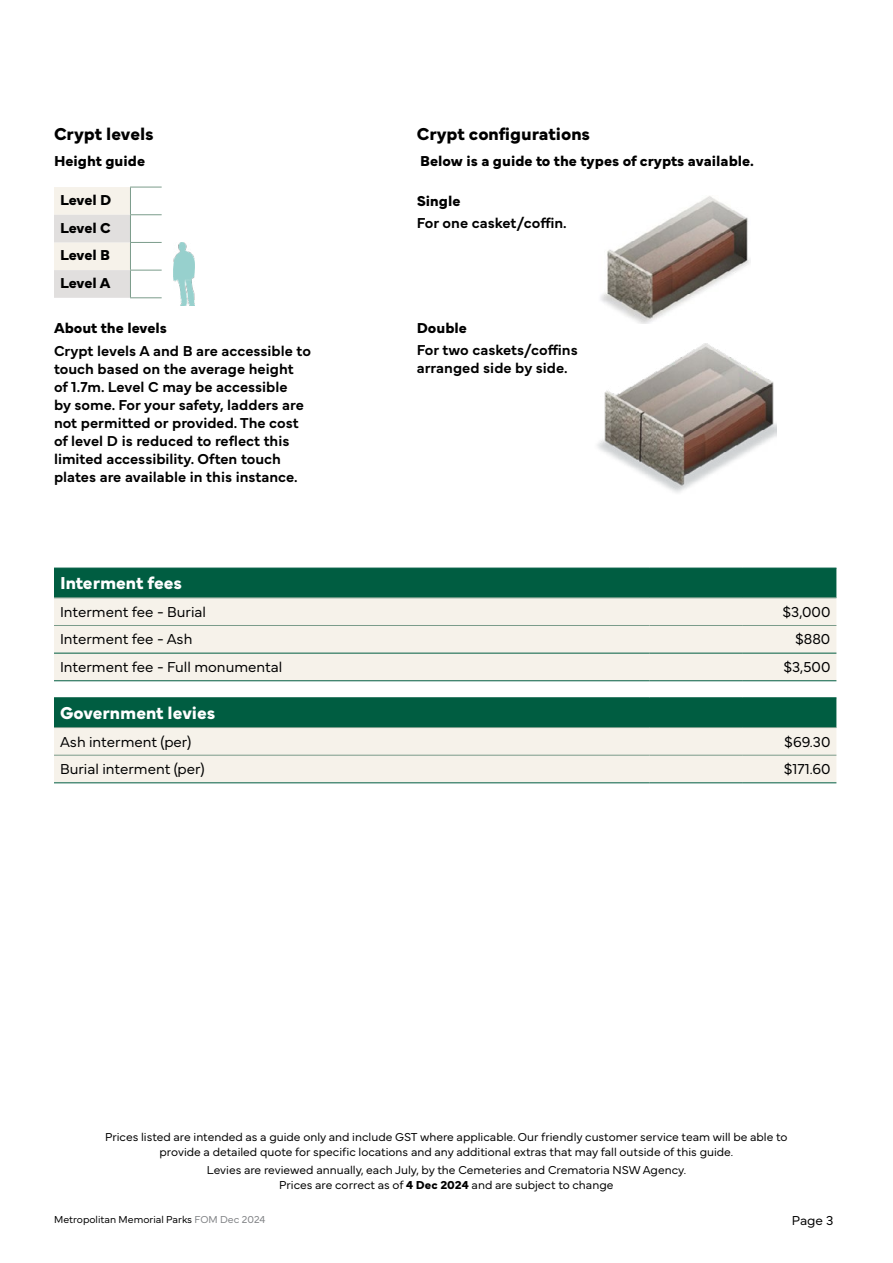
<style>
.page{position:relative;width:893px;height:1263px;background:#fff}
.page>*{position:absolute;margin:0;border:0;box-sizing:border-box;transform-origin:0 0}
.t1{font:700 18px "Mundial";color:#000}
.t2{font:700 18px "Mundial";color:#fff}
.t3{font:600 15px/18px "Mundial";color:#000}
.t4{font:300 15px "Mundial";color:#000}
.t5{font:700 15px/27.6px "Mundial";color:#000;text-align:justify}
.t6{font:300 13.5px "Mundial";color:#000}
.t7{font:300 12px/14.4px "Mundial";color:#000;text-align:center}
.t8{font:300 10.5px "Mundial";color:#000}
.s1{font-weight:700}
.s2{color:#808285}
</style>
<div class="page">
<hr style="left:130px;top:187px;width:32px;height:1px;background:#7b9c8b">
<hr style="left:130px;top:214px;width:32px;height:1px;background:#7b9c8b">
<hr style="left:130px;top:242px;width:32px;height:1px;background:#7b9c8b">
<svg style="left:54px;top:187px;width:77px;height:111px;background:#eae7e2"></svg>
<hr style="left:130px;top:270px;width:32px;height:1px;background:#7b9c8b">
<hr style="left:130px;top:297px;width:32px;height:1px;background:#7b9c8b">
<img style="left:174px;top:243px;width:21px;height:63px">
<img style="left:601px;top:196px;width:150px;height:128px">
<img style="left:597px;top:343px;width:179px;height:150px">
<div style="left:54px;top:569px;width:782px;height:28px;background:#005d41"></div>
<svg style="left:54px;top:598px;width:782px;height:184px;background:#cdd9cf"></svg>
<hr style="left:54px;top:568px;width:595px;height:1px;background:#005d41">
<hr style="left:649px;top:568px;width:94px;height:1px;background:#005d41">
<hr style="left:743px;top:568px;width:93px;height:1px;background:#005d41">
<hr style="left:54px;top:597px;width:595px;height:1px;background:#7b9c8b">
<hr style="left:649px;top:597px;width:94px;height:1px;background:#7b9c8b">
<hr style="left:743px;top:597px;width:93px;height:1px;background:#7b9c8b">
<hr style="left:54px;top:625px;width:595px;height:1px;background:#7b9c8b">
<hr style="left:649px;top:625px;width:94px;height:1px;background:#7b9c8b">
<hr style="left:743px;top:625px;width:93px;height:1px;background:#7b9c8b">
<hr style="left:54px;top:653px;width:595px;height:1px;background:#005d41">
<hr style="left:649px;top:653px;width:94px;height:1px;background:#005d41">
<hr style="left:743px;top:653px;width:93px;height:1px;background:#005d41">
<hr style="left:54px;top:680px;width:595px;height:1px;background:#005d41">
<hr style="left:649px;top:680px;width:94px;height:1px;background:#005d41">
<hr style="left:743px;top:680px;width:93px;height:1px;background:#005d41">
<hr style="left:54px;top:697px;width:595px;height:1px;background:#005d41">
<hr style="left:649px;top:697px;width:94px;height:1px;background:#005d41">
<hr style="left:743px;top:697px;width:93px;height:1px;background:#005d41">
<hr style="left:54px;top:727px;width:595px;height:1px;background:#7b9c8b">
<hr style="left:649px;top:727px;width:94px;height:1px;background:#7b9c8b">
<hr style="left:743px;top:727px;width:93px;height:1px;background:#7b9c8b">
<hr style="left:54px;top:755px;width:595px;height:1px;background:#7b9c8b">
<hr style="left:649px;top:755px;width:94px;height:1px;background:#7b9c8b">
<hr style="left:54px;top:782px;width:595px;height:1px;background:#005d41">
<hr style="left:649px;top:782px;width:94px;height:1px;background:#005d41">
<hr style="left:743px;top:755px;width:93px;height:1px;background:#7b9c8b">
<hr style="left:743px;top:782px;width:93px;height:1px;background:#005d41">
<h1 class="t1" style="left:54px;top:120px;width:101px">Crypt levels</h1>
<p class="t5" style="left:54px;top:146px;width:93px">Height guide</p>
<p class="t5" style="left:60px;top:185px;width:53px">Level D Level C Level B Level A</p>
<p class="t5" style="left:54px;top:313px;width:115px">About the levels</p>
<p class="t3" style="left:54px;top:340px;width:258px">Crypt levels A and B are accessible to touch based on the average height of 1.7m. Level C may be accessible<br>by some. For your safety, ladders are not permitted or provided. The cost of level D is reduced to reflect this limited accessibility. Often touch plates are available in this instance.</p>
<h1 class="t1" style="left:417px;top:120px;width:175px">Crypt configurations</h1>
<p class="t5" style="left:420px;top:146px;width:335px">Below is a guide to the types of crypts available.</p>
<p class="t5" style="left:417px;top:186px;width:45px">Single</p>
<p class="t3" style="left:417px;top:213px;width:151px">For one casket/coffin.</p>
<p class="t5" style="left:417px;top:313px;width:52px">Double</p>
<p class="t3" style="left:417px;top:340px;width:162px">For two caskets/coffins arranged side by side.</p>
<h1 class="t2" style="left:60px;top:569px;width:124px">Interment fees</h1>
<p class="t4" style="left:60px;top:600px;width:148px">Interment fee - Burial</p>
<p class="t4" style="left:782px;top:600px;width:49px">$3,000</p>
<p class="t4" style="left:60px;top:628px;width:134px">Interment fee - Ash</p>
<p class="t4" style="left:795px;top:628px;width:37px">$880</p>
<p class="t4" style="left:60px;top:655px;width:224px">Interment fee - Full monumental</p>
<p class="t4" style="left:783px;top:655px;width:49px">$3,500</p>
<h1 class="t2" style="left:60px;top:699px;width:157px">Government levies</h1>
<p class="t4" style="left:60px;top:730px;width:133px">Ash interment (per)</p>
<p class="t4" style="left:784px;top:730px;width:48px">$69.30</p>
<p class="t4" style="left:60px;top:757px;width:146px">Burial interment (per)</p>
<p class="t4" style="left:784px;top:757px;width:48px">$171.60</p>
<p class="t7" style="left:105px;top:1129px;width:684px">Prices listed are intended as a guide only and include GST where applicable. Our friendly customer service team will be able to provide a detailed quote for specific locations and any additional extras that may fall outside of this guide.</p>
<p class="t7" style="left:207px;top:1162px;width:481px">Levies are reviewed annually, each July, by the Cemeteries and Crematoria NSW Agency.<br>Prices are correct as of <span class="s1">4 Dec 2024</span> and are subject to change</p>
<p class="t8" style="left:54px;top:1211px;width:213px">Metropolitan Memorial Parks <span class="s2">FOM Dec 2024</span></p>
<p class="t6" style="left:792px;top:1210px;width:43px">Page 3</p>
</div>
